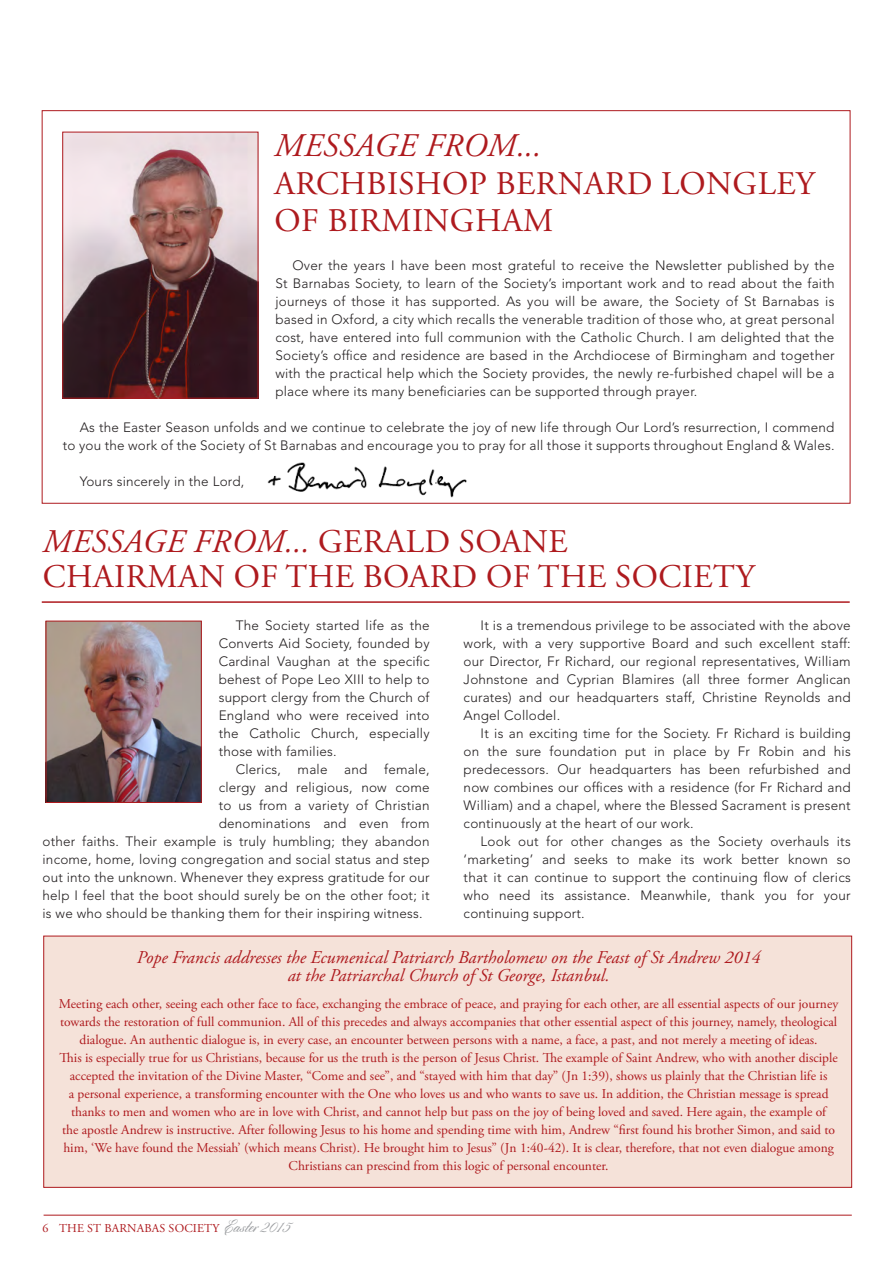
<style>
.page{position:relative;width:893px;height:1263px;background:#fff}
.page>*{position:absolute;margin:0;border:0;box-sizing:border-box;transform-origin:0 0}
.t1{font:33px/37.5px "Adobe Garamond Pro";letter-spacing:.015em;color:#ae1a1e}
.t2{font:italic 33px "Adobe Garamond Pro";letter-spacing:.015em;color:#ae1a1e}
.t3{font:italic 18px/18px "Adobe Garamond Pro";color:#ae1a1e;text-align:center}
.t4{font:300 13.5px/18px "Avenir";letter-spacing:.015em;color:#231f20;text-align:justify}
.t5{font:13.5px/18px "Adobe Garamond Pro";color:#ae1a1e;text-align:center}
.t6{font:12px "Adobe Garamond Pro";letter-spacing:.015em;color:#ae1a1e}
.s1{font-style:italic}
.s2{font-family:"Cylburn";font-size:21px;color:#9d9fa2}
</style>
<div class="page">
<hr style="left:44px;top:1215px;width:808px;height:1px;background:#ae1a1e">
<img style="left:64px;top:134px;width:192px;height:262px">
<div style="left:62px;top:132px;width:196px;height:266px;border:1px solid #ae1a1e"></div>
<hr style="left:42px;top:601px;width:808px;height:2px;background:#ae1a1e">
<img style="left:48px;top:623px;width:152px;height:178px">
<div style="left:46px;top:621px;width:156px;height:182px;border:1px solid #ae1a1e"></div>
<div style="left:43px;top:936px;width:809px;height:252px;background:#f5e2d9;border:1px solid #ae1a1e"></div>
<img style="left:267px;top:462px;width:200px;height:36px">
<h1 class="t2" style="left:274px;top:126px;width:268px">MESSAGE FROM...</h1>
<h1 class="t1" style="left:274px;top:165px;width:542px">ARCHBISHOP BERNARD LONGLEY<br>OF BIRMINGHAM</h1>
<p class="t4" style="left:275px;top:256px;width:561px;text-indent:17px">Over the years I have been most grateful to receive the Newsletter published by the St Barnabas Society, to learn of the Society’s important work and to read about the faith journeys of those it has supported. As you will be aware, the Society of St Barnabas is based in Oxford, a city which recalls the venerable tradition of those who, at great personal cost, have entered into full communion with the Catholic Church. I am delighted that the Society’s office and residence are based in the Archdiocese of Birmingham and together with the practical help which the Society provides, the newly re-furbished chapel will be a place where its many beneficiaries can be supported through prayer.</p>
<p class="t4" style="left:63px;top:418px;width:773px;text-align:right">As the Easter Season unfolds and we continue to celebrate the joy of new life through Our Lord’s resurrection, I commend<br>to you the work of the Society of St Barnabas and encourage you to pray for all those it supports throughout England &amp; Wales.</p>
<p class="t4" style="left:80px;top:472px;width:166px">Yours sincerely in the Lord,</p>
<h1 class="t1" style="left:43px;top:526px;width:713px;line-height:34.5px"><span class="s1">MESSAGE FROM...</span> GERALD SOANE<br>CHAIRMAN OF THE BOARD OF THE SOCIETY</h1>
<p class="t4" style="left:219px;top:616px;width:212px;text-indent:17px">The Society started life as the Converts Aid Society, founded by Cardinal Vaughan at the specific behest of Pope Leo XIII to help to support clergy from the Church of England who were received into the Catholic Church, especially those with families.</p>
<p class="t4" style="left:236px;top:760px;width:195px">Clerics, male and female,</p>
<p class="t4" style="left:219px;top:778px;width:212px">clergy and religious, now come</p>
<p class="t4" style="left:219px;top:796px;width:212px">to us from a variety of Christian</p>
<p class="t4" style="left:219px;top:814px;width:212px">denominations and even from</p>
<p class="t4" style="left:43px;top:832px;width:389px">other faiths. Their example is truly humbling; they abandon</p>
<p class="t4" style="left:43px;top:850px;width:389px">income, home, loving congregation and social status and step</p>
<p class="t4" style="left:43px;top:868px;width:389px">out into the unknown. Whenever they express gratitude for our</p>
<p class="t4" style="left:43px;top:886px;width:389px">help I feel that the boot should surely be on the other foot; it</p>
<p class="t4" style="left:43px;top:904px;width:382px">is we who should be thanking them for their inspiring witness.</p>
<p class="t4" style="left:464px;top:616px;width:389px;text-indent:17px">It is a tremendous privilege to be associated with the above work, with a very supportive Board and such excellent staff: our Director, Fr Richard, our regional representatives, William Johnstone and Cyprian Blamires (all three former Anglican curates) and our headquarters staff, Christine Reynolds and Angel Collodel.</p>
<p class="t4" style="left:464px;top:724px;width:389px;text-indent:17px">It is an exciting time for the Society. Fr Richard is building on the sure foundation put in place by Fr Robin and his predecessors. Our headquarters has been refurbished and now combines our offices with a residence (for Fr Richard and William) and a chapel, where the Blessed Sacrament is present continuously at the heart of our work.</p>
<p class="t4" style="left:464px;top:832px;width:389px;text-indent:17px">Look out for other changes as the Society overhauls its ‘marketing’ and seeks to make its work better known so that it can continue to support the continuing flow of clerics who need its assistance. Meanwhile, thank you for your continuing support.</p>
<h2 class="t3" style="left:137px;top:949px;width:625px">Pope Francis addresses the Ecumenical Patriarch Bartholomew on the Feast of St Andrew 2014 at the Patriarchal Church of St George, Istanbul.</h2>
<p class="t5" style="left:59px;top:995px;width:781px">Meeting each other, seeing each other face to face, exchanging the embrace of peace, and praying for each other, are all essential aspects of our journey towards the restoration of full communion. All of this precedes and always accompanies that other essential aspect of this journey, namely, theological dialogue. An authentic dialogue is, in every case, an encounter between persons with a name, a face, a past, and not merely a meeting of ideas.<br>This is especially true for us Christians, because for us the truth is the person of Jesus Christ. The example of Saint Andrew, who with another disciple accepted the invitation of the Divine Master, “Come and see”, and “stayed with him that day” (Jn 1:39), shows us plainly that the Christian life is<br>a personal experience, a transforming encounter with the One who loves us and who wants to save us. In addition, the Christian message is spread thanks to men and women who are in love with Christ, and cannot help but pass on the joy of being loved and saved. Here again, the example of<br>the apostle Andrew is instructive. After following Jesus to his home and spending time with him, Andrew “first found his brother Simon, and said to him, ‘We have found the Messiah’ (which means Christ). He brought him to Jesus” (Jn 1:40-42). It is clear, therefore, that not even dialogue among Christians can prescind from this logic of personal encounter.</p>
<p class="t6" style="left:43px;top:1221px;width:249px">6 THE ST BARNABAS SOCIETY <span class="s2">Easter 2015</span></p>
</div>
